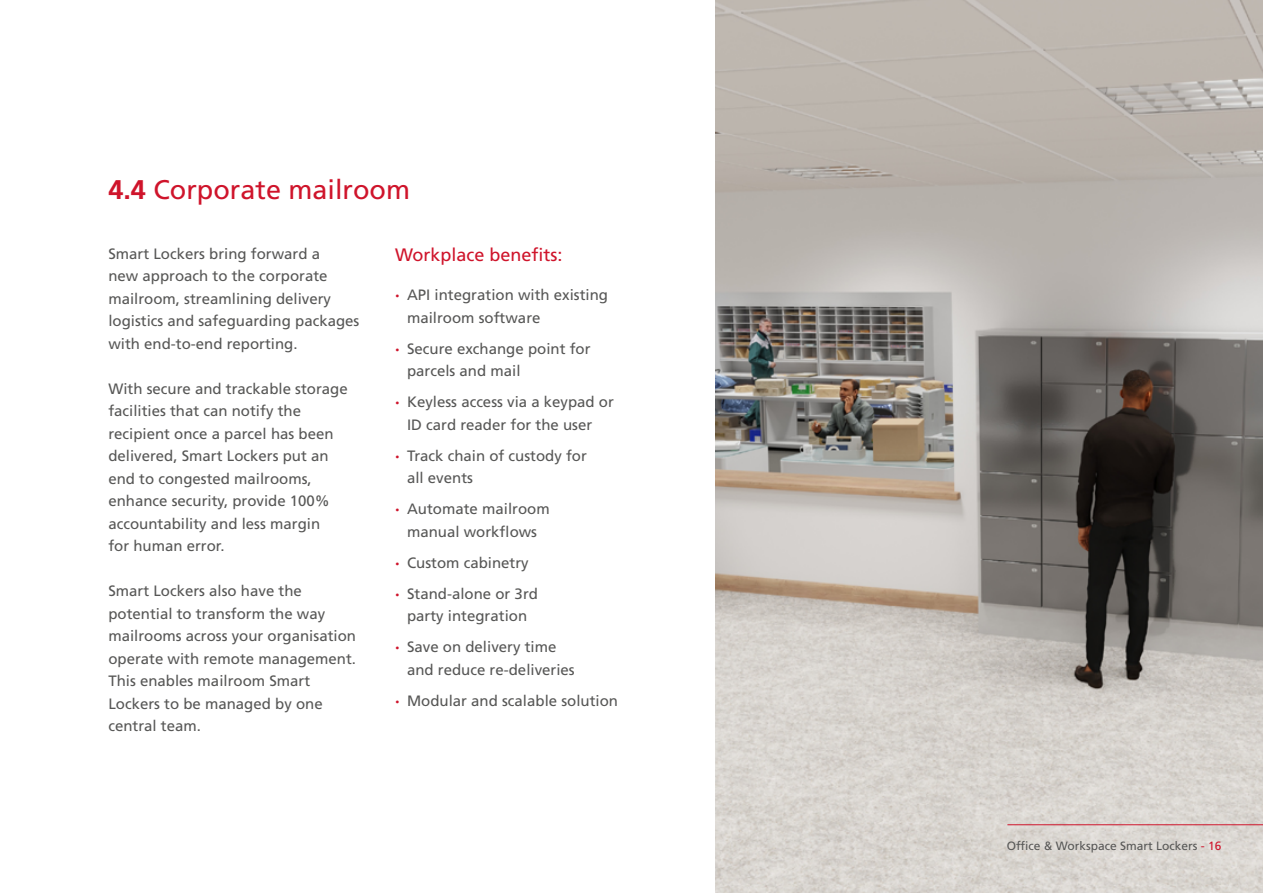
<style>
.page{position:relative;width:1263px;height:893px;background:#fff}
.page>*{position:absolute;margin:0;border:0;box-sizing:border-box;transform-origin:0 0}
.t1{font:27px "Frutiger LT Std";color:#cf142b}
.t2{font:18px "Frutiger LT Std";color:#cf142b}
.t3{font:15px/22.5px "Frutiger LT Std";color:#575756}
.t4{font:12px "Frutiger LT Std";color:#575756}
.s1{font-weight:700}
.s2{font-weight:900;color:#cf142b}
.s3{color:#cf142b}
</style>
<div class="page">
<img style="left:715px;top:0;width:548px;height:893px">
<hr style="left:1007px;top:824px;width:256px;height:1px;background:#cf142b">
<h1 class="t1" style="left:108px;top:174px;width:303px"><span class="s1">4.4</span> Corporate mailroom</h1>
<p class="t3" style="left:108px;top:242px;width:252px">Smart Lockers bring forward a<br>new approach to the corporate mailroom, streamlining delivery logistics and safeguarding packages with end-to-end reporting.</p>
<p class="t3" style="left:108px;top:377px;width:241px">With secure and trackable storage facilities that can notify the recipient once a parcel has been delivered, Smart Lockers put an end to congested mailrooms, enhance security, provide 100% accountability and less margin<br>for human error.</p>
<p class="t3" style="left:108px;top:580px;width:249px">Smart Lockers also have the potential to transform the way mailrooms across your organisation operate with remote management.<br>This enables mailroom Smart<br>Lockers to be managed by one central team.</p>
<p class="t2" style="left:395px;top:244px;width:169px">Workplace benefits:</p>
<p class="t3" style="left:407px;top:284px;width:202px;text-indent:-12px"><span class="s2">·</span> API integration with existing mailroom software</p>
<p class="t3" style="left:407px;top:337px;width:185px;text-indent:-12px"><span class="s2">·</span> Secure exchange point for parcels and mail</p>
<p class="t3" style="left:407px;top:391px;width:208px;text-indent:-12px"><span class="s2">·</span> Keyless access via a keypad or<br>ID card reader for the user</p>
<p class="t3" style="left:407px;top:444px;width:181px;text-indent:-12px"><span class="s2">·</span> Track chain of custody for all events</p>
<p class="t3" style="left:395px;top:498px;width:156px;text-align:center"><span class="s2">·</span> Automate mailroom manual workflows</p>
<p class="t3" style="left:395px;top:547px;width:144px;line-height:31px"><span class="s2">·</span> Custom cabinetry<br><span class="s2">·</span> Stand-alone or 3rd</p>
<p class="t3" style="left:395px;top:601px;width:163px;line-height:31px;text-indent:12px">party integration<br><span class="s2">·</span> Save on delivery time</p>
<p class="t3" style="left:395px;top:654px;width:224px;line-height:31px;text-indent:12px">and reduce re-deliveries<br><span class="s2">·</span> Modular and scalable solution</p>
<p class="t4" style="left:1007px;top:839px;width:216px">Office &amp; Workspace Smart Lockers <span class="s3">- 16</span></p>
</div>
